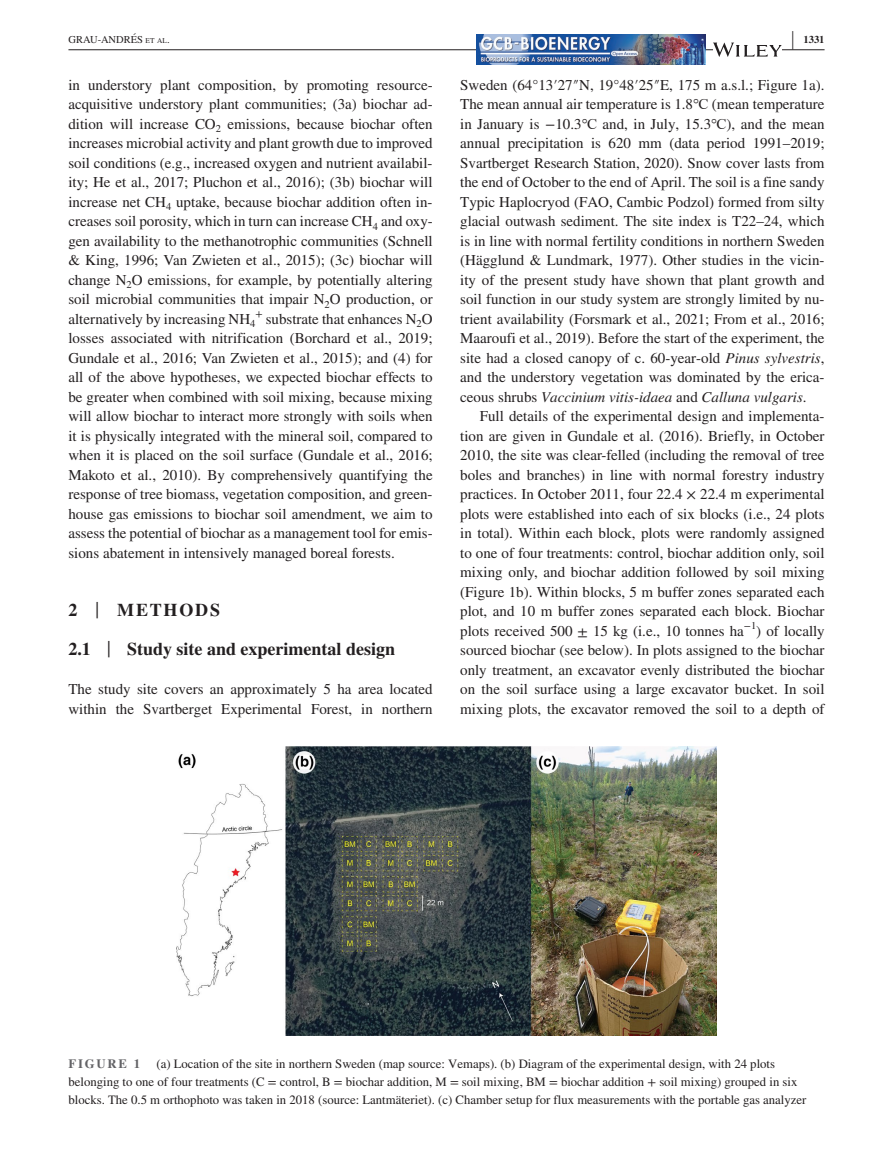
<style>
.page{position:relative;width:893px;height:1174px;background:#fff}
.page>*{position:absolute;margin:0;border:0;box-sizing:border-box;transform-origin:0 0}
.t1{font:700 25.95px "STIX";color:#231f20;scale:.36 1}
.t2{font:700 18px/39px "STIX";color:#231f20}
.t3{font:15px/19.5px "STIX";color:#231f20;text-align:justify}
.t4{font:12.75px/18px "STIX";color:#231f20}
.t5{font:700 12.75px "STIX";letter-spacing:.14em;color:#636366}
.t6{font:10.5px "STIX";color:#231f20}
.t7{font:700 10.5px "STIX";color:#231f20}
.s1{font-size:7.35px}
.s2{font-family:"Times New Roman"}
.s3{font-style:italic}
.s4{font-weight:400;font-size:23.7px}
</style>
<div class="page">
<hr style="left:68px;top:49px;width:756px;height:1px;background:#231f20">
<img style="left:476px;top:35px;width:229px;height:30px">
<svg style="left:713px;top:43px;width:69px;height:14px"></svg>
<img style="left:176px;top:746px;width:540px;height:289px">
<h1 class="t1" style="left:792px;top:25px;width:7px">|</h1>
<p class="t6" style="left:68px;top:32px;width:103px">GRAU-ANDRÉS <span class="s1">et al</span>.</p>
<p class="t7" style="left:803px;top:33px;width:22px">1331</p>
<p class="t3" style="left:68px;top:76px;width:366px">in understory plant composition, by promoting resource&shy;acquisitive understory plant communities; (3a) biochar ad&shy;dition will increase CO<sub>2</sub> emissions, because biochar often increases microbial activity and plant growth due to improved soil conditions (e.g., increased oxygen and nutrient availabil&shy;ity; He et al., 2017; Pluchon et al., 2016); (3b) biochar will increase net CH<sub>4</sub> uptake, because biochar addition often in&shy;creases soil porosity, which in turn can increase CH<sub>4</sub> and oxy&shy;gen availability to the methanotrophic communities (Schnell &amp; King, 1996; Van Zwieten et al., 2015); (3c) biochar will change N<sub>2</sub>O emissions, for example, by potentially altering soil microbial communities that impair N<sub>2</sub>O production, or alternatively by increasing NH<sub>4</sub><sup>+</sup> substrate that enhances N<sub>2</sub>O losses associated with nitrification (Borchard et al., 2019; Gundale et al., 2016; Van Zwieten et al., 2015); and (4) for all of the above hypotheses, we expected biochar effects to be greater when combined with soil mixing, because mixing will allow biochar to interact more strongly with soils when it is physically integrated with the mineral soil, compared to when it is placed on the soil surface (Gundale et al., 2016; Makoto et al., 2010). By comprehensively quantifying the response of tree biomass, vegetation composition, and green&shy;house gas emissions to biochar soil amendment, we aim to assess the potential of biochar as a management tool for emis&shy;sions abatement in intensively managed boreal forests.</p>
<p class="t3" style="left:460px;top:76px;width:366px">Sweden (64°13′27″N, 19°48′25″E, 175 m a.s.l.; Figure 1a).<br>The mean annual air temperature is 1.8<span class="s2">℃</span> (mean temperature in January is −10.3<span class="s2">℃</span> and, in July, 15.3<span class="s2">℃</span>), and the mean annual precipitation is 620 mm (data period 1991–2019; Svartberget Research Station, 2020). Snow cover lasts from the end of October to the end of April. The soil is a fine sandy Typic Haplocryod (FAO, Cambic Podzol) formed from silty glacial outwash sediment. The site index is T22–24, which is in line with normal fertility conditions in northern Sweden (Hägglund &amp; Lundmark, 1977). Other studies in the vicin&shy;ity of the present study have shown that plant growth and soil function in our study system are strongly limited by nu&shy;trient availability (Forsmark et al., 2021; From et al., 2016; Maaroufi et al., 2019). Before the start of the experiment, the site had a closed canopy of c. 60-year-old <span class="s3">Pinus sylvestris</span>, and the understory vegetation was dominated by the erica&shy;ceous shrubs <span class="s3">Vaccinium vitis-idaea</span> and <span class="s3">Calluna vulgaris</span>.</p>
<p class="t3" style="left:460px;top:407px;width:366px;text-indent:20px">Full details of the experimental design and implementa&shy;tion are given in Gundale et al. (2016). Briefly, in October 2010, the site was clear-felled (including the removal of tree boles and branches) in line with normal forestry industry practices. In October 2011, four 22.4 × 22.4 m experimental plots were established into each of six blocks (i.e., 24 plots in total). Within each block, plots were randomly assigned to one of four treatments: control, biochar addition only, soil mixing only, and biochar addition followed by soil mixing (Figure 1b). Within blocks, 5 m buffer zones separated each plot, and 10 m buffer zones separated each block. Biochar plots received 500 ± 15 kg (i.e., 10 tonnes ha<sup>−1</sup>) of locally sourced biochar (see below). In plots assigned to the biochar only treatment, an excavator evenly distributed the biochar on the soil surface using a large excavator bucket. In soil mixing plots, the excavator removed the soil to a depth of</p>
<p class="t2" style="left:68px;top:590px;width:328px">2 <span class="s4">|</span> METHODS<br>2.1 <span class="s4">|</span> Study site and experimental design</p>
<p class="t3" style="left:68px;top:680px;width:366px">The study site covers an approximately 5 ha area located within the Svartberget Experimental Forest, in northern</p>
<p class="t5" style="left:68px;top:1056px;width:73px">FIGURE 1</p>
<p class="t4" style="left:68px;top:1055px;width:739px;text-indent:88px">(a) Location of the site in northern Sweden (map source: Vemaps). (b) Diagram of the experimental design, with 24 plots belonging to one of four treatments (C = control, B = biochar addition, M = soil mixing, BM = biochar addition + soil mixing) grouped in six blocks. The 0.5 m orthophoto was taken in 2018 (source: Lantmäteriet). (c) Chamber setup for flux measurements with the portable gas analyzer</p>
</div>
